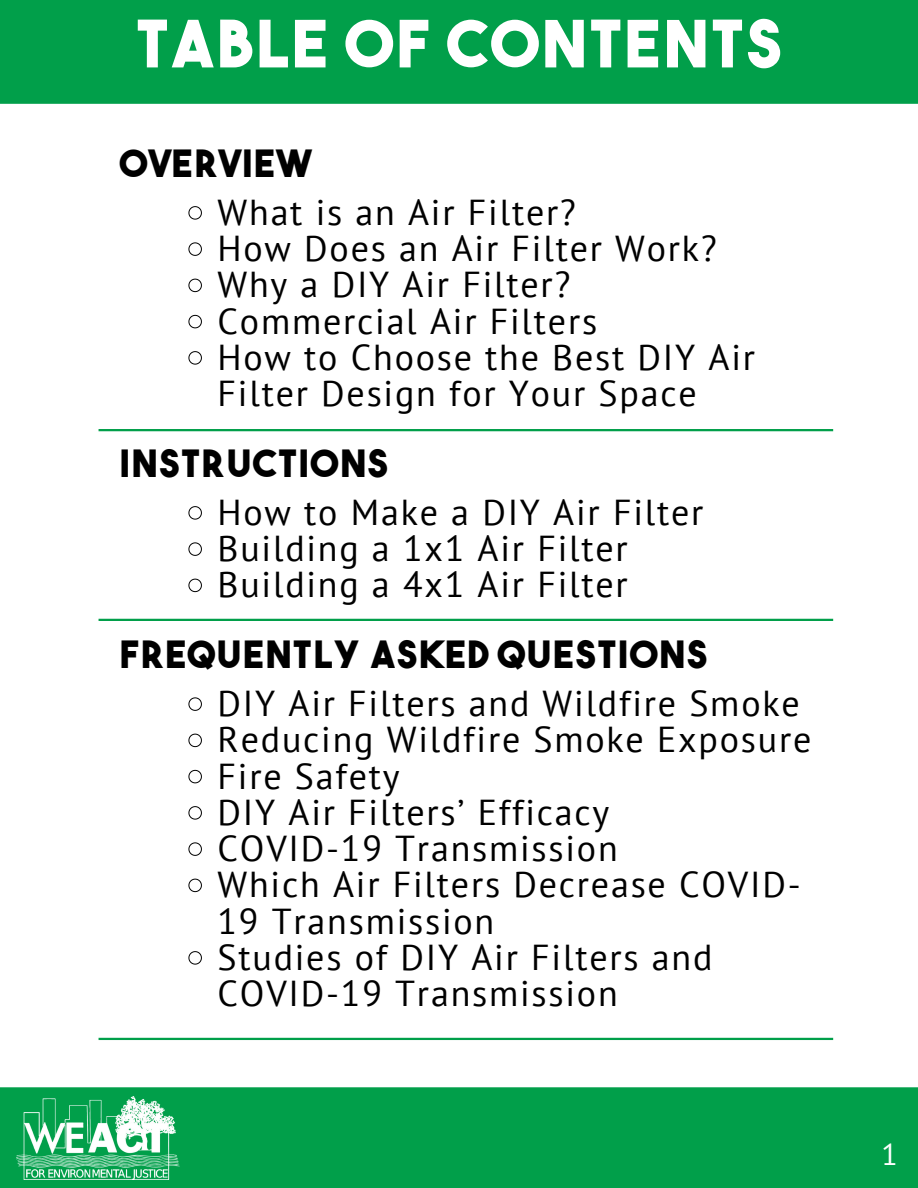
<style>
.page{position:relative;width:918px;height:1188px;background:#fff}
.page>*{position:absolute;margin:0;border:0;box-sizing:border-box;transform-origin:0 0}
.t1{font:64.95px "The Bold Font";letter-spacing:.05em;color:#fff}
.t2{font:37.5px "The Bold Font";letter-spacing:.05em;color:#000}
.t3{font:36px/36.3px "PT Sans";letter-spacing:.05em;color:#000}
.t4{font:30px "PT Sans";color:#fff}
</style>
<div class="page">
<svg style="left:188px;top:206px;width:14px;height:14px"></svg>
<svg style="left:188px;top:242px;width:14px;height:14px"></svg>
<svg style="left:188px;top:278px;width:14px;height:14px"></svg>
<svg style="left:188px;top:315px;width:14px;height:14px"></svg>
<svg style="left:188px;top:351px;width:14px;height:14px"></svg>
<svg style="left:188px;top:506px;width:14px;height:14px"></svg>
<svg style="left:188px;top:542px;width:14px;height:14px"></svg>
<svg style="left:188px;top:578px;width:14px;height:14px"></svg>
<svg style="left:188px;top:697px;width:14px;height:14px"></svg>
<svg style="left:188px;top:733px;width:14px;height:14px"></svg>
<svg style="left:188px;top:770px;width:14px;height:14px"></svg>
<svg style="left:188px;top:806px;width:14px;height:14px"></svg>
<svg style="left:188px;top:842px;width:14px;height:14px"></svg>
<svg style="left:188px;top:878px;width:14px;height:14px"></svg>
<svg style="left:188px;top:951px;width:14px;height:14px"></svg>
<hr style="left:99px;top:1038px;width:734px;height:2px;background:#019f4a">
<hr style="left:99px;top:619px;width:734px;height:2px;background:#019f4a">
<hr style="left:99px;top:429px;width:734px;height:2px;background:#019f4a">
<div style="left:0;top:0;width:918px;height:104px;background:#019f4a"></div>
<div style="left:0;top:1087px;width:918px;height:101px;background:#019f4a"></div>
<img style="left:17px;top:1096px;width:163px;height:83px">
<p class="t1" style="left:136px;top:19px;width:647px">TABLE OF CONTENTS</p>
<p class="t2" style="left:120px;top:148px;width:193px">OVERVIEW</p>
<p class="t3" style="left:218px;top:193px;width:360px">What is an Air Filter?</p>
<p class="t3" style="left:218px;top:229px;width:501px">How Does an Air Filter Work?</p>
<p class="t3" style="left:218px;top:266px;width:354px">Why a DIY Air Filter?</p>
<p class="t3" style="left:218px;top:302px;width:381px">Commercial Air Filters</p>
<p class="t3" style="left:218px;top:338px;width:539px">How to Choose the Best DIY Air<br>Filter Design for Your Space</p>
<p class="t2" style="left:120px;top:449px;width:270px">INSTRUCTIONS</p>
<p class="t3" style="left:218px;top:493px;width:487px">How to Make a DIY Air Filter</p>
<p class="t3" style="left:218px;top:529px;width:412px">Building a 1x1 Air Filter</p>
<p class="t3" style="left:218px;top:566px;width:412px">Building a 4x1 Air Filter</p>
<p class="t2" style="left:120px;top:640px;width:589px">FREQUENTLY ASKED QUESTIONS</p>
<p class="t3" style="left:218px;top:684px;width:584px">DIY Air Filters and Wildfire Smoke</p>
<p class="t3" style="left:218px;top:721px;width:595px">Reducing Wildfire Smoke Exposure</p>
<p class="t3" style="left:218px;top:757px;width:184px">Fire Safety</p>
<p class="t3" style="left:218px;top:793px;width:393px">DIY Air Filters’ Efficacy</p>
<p class="t3" style="left:218px;top:829px;width:402px">COVID-19 Transmission</p>
<p class="t3" style="left:218px;top:866px;width:585px">Which Air Filters Decrease COVID-<br>19 Transmission</p>
<p class="t3" style="left:218px;top:938px;width:496px">Studies of DIY Air Filters and<br>COVID-19 Transmission</p>
<p class="t4" style="left:882px;top:1135px;width:18px">1</p>
</div>
